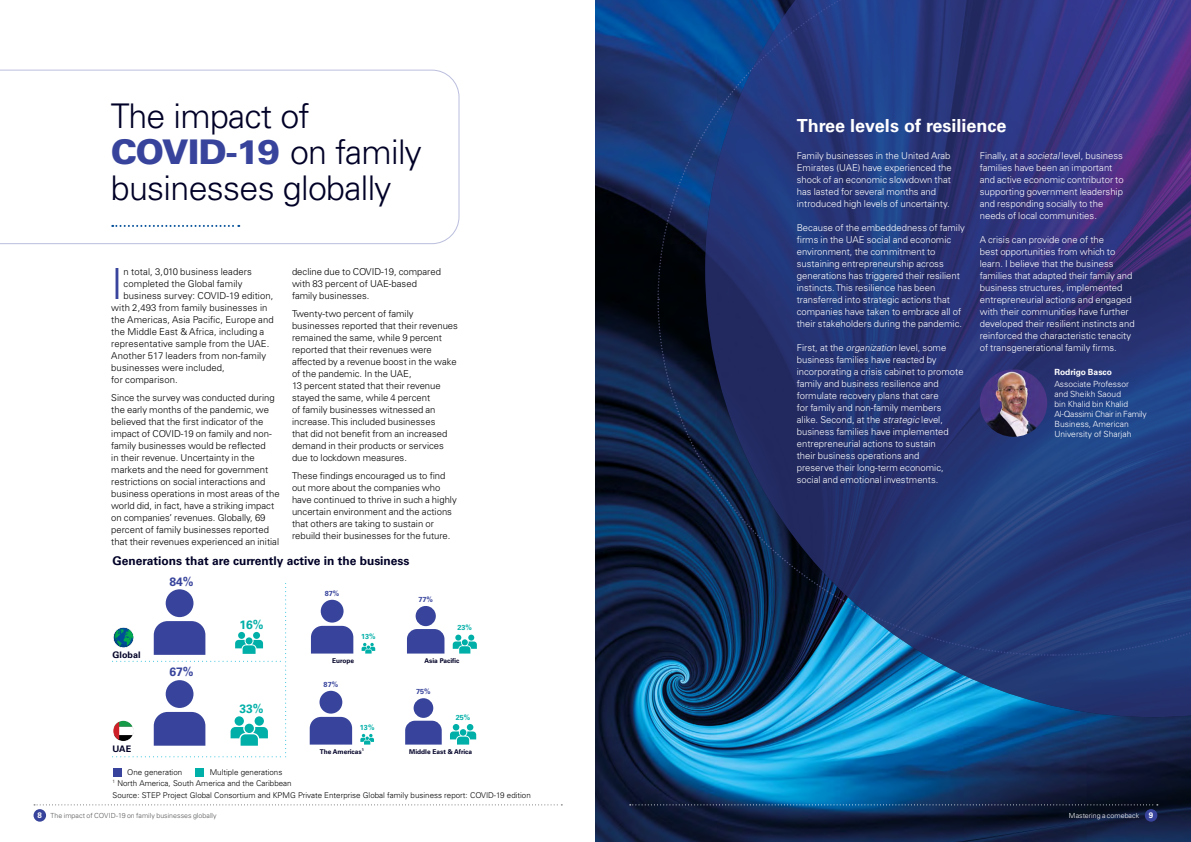
<style>
.page{position:relative;width:1191px;height:842px;background:#fff}
.page>*{position:absolute;margin:0;border:0;box-sizing:border-box;transform-origin:0 0}
.t1{font:300 42.7px "Univers LT Std";color:#38449c}
.t2{font:300 34px/36px "Univers LT Std";letter-spacing:-.02em;color:#000027}
.t3{font:700 18px "Univers LT Std";color:#fff}
.t4{font:700 12.1px "Univers LT Std";color:#38449c}
.t5{font:700 12.1px "Univers LT Std";color:#00afa8}
.t6{font:700 12px "Univers LT Std";color:#000027}
.t7{font:300 9.5px/12px "Univers LT Std";color:#000}
.t8{font:300 9.5px/12px "Univers LT Std";color:#fff}
.t9{font:700 9px "Univers LT Std";color:#000027}
.t10{font:300 8.5px/10px "Univers LT Std";color:#fff}
.t11{font:700 8.5px "Univers LT Std";color:#fff}
.t12{font:300 8px/12.4px "Univers LT Std";color:#000}
.t13{font:700 7.3px "Univers LT Std";color:#38449c}
.t14{font:700 7.3px "Univers LT Std";color:#00afa8}
.t15{font:300 7px "Univers LT Std";letter-spacing:.005em;color:#58595b}
.t16{font:300 7px "Univers LT Std";letter-spacing:.005em;color:#fff}
.t17{font:700 6.5px "Univers LT Std";color:#000027}
.t18{font:700 3.8px "Univers LT Std";color:#000027}
.s1{font-weight:900;color:#38449c}
.s2{font-style:italic}
.s3{font-weight:700;font-size:8px;color:#fff}
.s4{font-weight:700;font-size:8px}
</style>
<div class="page">
<svg style="left:0;top:70px;width:459px;height:174px"></svg>
<svg style="left:112px;top:225px;width:127px;height:2px"></svg>
<div style="left:415px;top:606px;width:21px;height:20px;background:#38449c;border-radius:50%"></div>
<svg style="left:407px;top:629px;width:37px;height:24px"></svg>
<svg style="left:453px;top:635px;width:24px;height:18px"></svg>
<div style="left:321px;top:600px;width:22px;height:23px;background:#38449c;border-radius:50%"></div>
<svg style="left:311px;top:626px;width:42px;height:27px"></svg>
<svg style="left:361px;top:643px;width:14px;height:10px"></svg>
<div style="left:413px;top:698px;width:20px;height:20px;background:#38449c;border-radius:50%"></div>
<svg style="left:405px;top:721px;width:37px;height:24px"></svg>
<svg style="left:450px;top:724px;width:26px;height:21px"></svg>
<div style="left:319px;top:691px;width:23px;height:23px;background:#38449c;border-radius:50%"></div>
<svg style="left:310px;top:717px;width:42px;height:28px"></svg>
<svg style="left:360px;top:734px;width:14px;height:11px"></svg>
<div style="left:113px;top:768px;width:8px;height:8px;background:#38449c"></div>
<div style="left:195px;top:768px;width:9px;height:8px;background:#00afa8"></div>
<svg style="left:113px;top:583px;width:173px;height:175px"></svg>
<img style="left:595px;top:0;width:596px;height:842px">
<svg style="left:656px;top:0;width:49px;height:299px;background:#113064"></svg>
<svg style="left:656px;top:301px;width:49px;height:355px;background:#0c1d3a"></svg>
<svg style="left:705px;top:0;width:486px;height:717px;background:#253979"></svg>
<img style="left:979px;top:370px;width:68px;height:67px">
<div style="left:1144px;top:809px;width:13px;height:13px;background:#38449c;border-radius:50%"></div>
<div style="left:34px;top:809px;width:12px;height:13px;background:#38449c;border-radius:50%"></div>
<svg style="left:34px;top:804px;width:528px;height:1px"></svg>
<svg style="left:630px;top:804px;width:527px;height:1px"></svg>
<h2 class="t2" style="left:111px;top:98px;width:312px">The impact of<br><span class="s1">COVID-19</span> on family businesses globally</h2>
<h1 class="t1" style="left:111px;top:258px;width:13px">I</h1>
<p class="t7" style="left:124px;top:265px;width:130px">n total, 3,010 business leaders</p>
<p class="t7" style="left:124px;top:277px;width:120px">completed the Global family</p>
<p class="t7" style="left:124px;top:289px;width:151px">business survey: COVID-19 edition,</p>
<p class="t7" style="left:111px;top:301px;width:158px">with 2,493 from family businesses in</p>
<p class="t7" style="left:111px;top:313px;width:164px">the Americas, Asia Pacific, Europe and</p>
<p class="t7" style="left:111px;top:325px;width:155px">the Middle East &amp; Africa, including a</p>
<p class="t7" style="left:111px;top:337px;width:160px">representative sample from the UAE.</p>
<p class="t7" style="left:111px;top:349px;width:156px">Another 517 leaders from non-family</p>
<p class="t7" style="left:111px;top:361px;width:115px">businesses were included,</p>
<p class="t7" style="left:111px;top:373px;width:68px">for comparison.</p>
<p class="t7" style="left:111px;top:391px;width:170px">Since the survey was conducted during the early months of the pandemic, we believed that the first indicator of the impact of COVID-19 on family and non&shy;family businesses would be reflected<br>in their revenue. Uncertainty in the markets and the need for government restrictions on social interactions and business operations in most areas of the world did, in fact, have a striking impact on companies’ revenues. Globally, 69 percent of family businesses reported that their revenues experienced an initial</p>
<p class="t7" style="left:292px;top:265px;width:150px">decline due to COVID-19, compared with 83 percent of UAE-based family businesses.</p>
<p class="t7" style="left:292px;top:307px;width:167px">Twenty-two percent of family businesses reported that their revenues remained the same, while 9 percent reported that their revenues were affected by a revenue boost in the wake of the pandemic. In the UAE,<br>13 percent stated that their revenue stayed the same, while 4 percent<br>of family businesses witnessed an increase. This included businesses<br>that did not benefit from an increased demand in their products or services due to lockdown measures.</p>
<p class="t7" style="left:292px;top:469px;width:166px">These findings encouraged us to find out more about the companies who have continued to thrive in such a highly uncertain environment and the actions that others are taking to sustain or rebuild their businesses for the future.</p>
<p class="t6" style="left:113px;top:554px;width:298px">Generations that are currently active in the business</p>
<p class="t9" style="left:113px;top:649px;width:29px">Global</p>
<p class="t9" style="left:113px;top:744px;width:20px">UAE</p>
<p class="t4" style="left:169px;top:574px;width:26px">84%</p>
<p class="t4" style="left:169px;top:664px;width:26px">67%</p>
<p class="t5" style="left:239px;top:618px;width:26px">16%</p>
<p class="t5" style="left:239px;top:701px;width:26px">33%</p>
<p class="t12" style="left:127px;top:765px;width:56px">One generation</p>
<p class="t12" style="left:210px;top:765px;width:74px">Multiple generations</p>
<p class="t13" style="left:325px;top:589px;width:16px">87%</p>
<p class="t14" style="left:361px;top:632px;width:16px">13%</p>
<p class="t13" style="left:418px;top:595px;width:16px">77%</p>
<p class="t14" style="left:457px;top:623px;width:16px">23%</p>
<p class="t17" style="left:332px;top:656px;width:24px">Europe</p>
<p class="t17" style="left:424px;top:656px;width:36px">Asia Pacific</p>
<p class="t13" style="left:324px;top:680px;width:16px">87%</p>
<p class="t14" style="left:360px;top:723px;width:16px">13%</p>
<p class="t13" style="left:416px;top:687px;width:16px">75%</p>
<p class="t14" style="left:456px;top:713px;width:16px">25%</p>
<p class="t17" style="left:320px;top:747px;width:43px">The Americas</p>
<p class="t17" style="left:409px;top:747px;width:64px">Middle East &amp; Africa</p>
<p class="t18" style="left:362px;top:748px;width:4px">1</p>
<p class="t12" style="left:113px;top:777px;width:420px"><sup>1</sup> North America, South America and the Caribbean<br>Source: STEP Project Global Consortium and KPMG Private Enterprise Global family business report: COVID-19 edition</p>
<h3 class="t3" style="left:797px;top:115px;width:211px">Three levels of resilience</h3>
<p class="t8" style="left:797px;top:149px;width:156px">Family businesses in the United Arab Emirates (UAE) have experienced the shock of an economic slowdown that has lasted for several months and introduced high levels of uncertainty.</p>
<p class="t8" style="left:797px;top:221px;width:170px">Because of the embeddedness of family firms in the UAE social and economic environment, the commitment to sustaining entrepreneurship across generations has triggered their resilient instincts. This resilience has been transferred into strategic actions that companies have taken to embrace all of their stakeholders during the pandemic.</p>
<p class="t8" style="left:797px;top:341px;width:168px">First, at the <span class="s2">organization</span> level, some business families have reacted by incorporating a crisis cabinet to promote family and business resilience and formulate recovery plans that care<br>for family and non-family members alike. Second, at the <span class="s2">strategic</span> level, business families have implemented entrepreneurial actions to sustain<br>their business operations and<br>preserve their long-term economic, social and emotional investments.</p>
<p class="t8" style="left:979px;top:149px;width:145px">Finally, at a <span class="s2">societal</span> level, business families have been an important and active economic contributor to supporting government leadership and responding socially to the needs of local communities.</p>
<p class="t8" style="left:979px;top:233px;width:156px">A crisis can provide one of the<br>best opportunities from which to learn. I believe that the business families that adapted their family and business structures, implemented entrepreneurial actions and engaged with their communities have further developed their resilient instincts and reinforced the characteristic tenacity of transgenerational family firms.</p>
<p class="t11" style="left:1054px;top:367px;width:59px">Rodrigo Basco</p>
<p class="t10" style="left:1054px;top:379px;width:94px">Associate Professor<br>and Sheikh Saoud<br>bin Khalid bin Khalid<br>Al-Qassimi Chair in Family<br>Business, American<br>University of Sharjah</p>
<p class="t15" style="left:38px;top:811px;width:181px"><span class="s3">8</span> The impact of COVID-19 on family businesses globally</p>
<p class="t16" style="left:1069px;top:811px;width:86px">Mastering a comeback <span class="s4">9</span></p>
</div>
